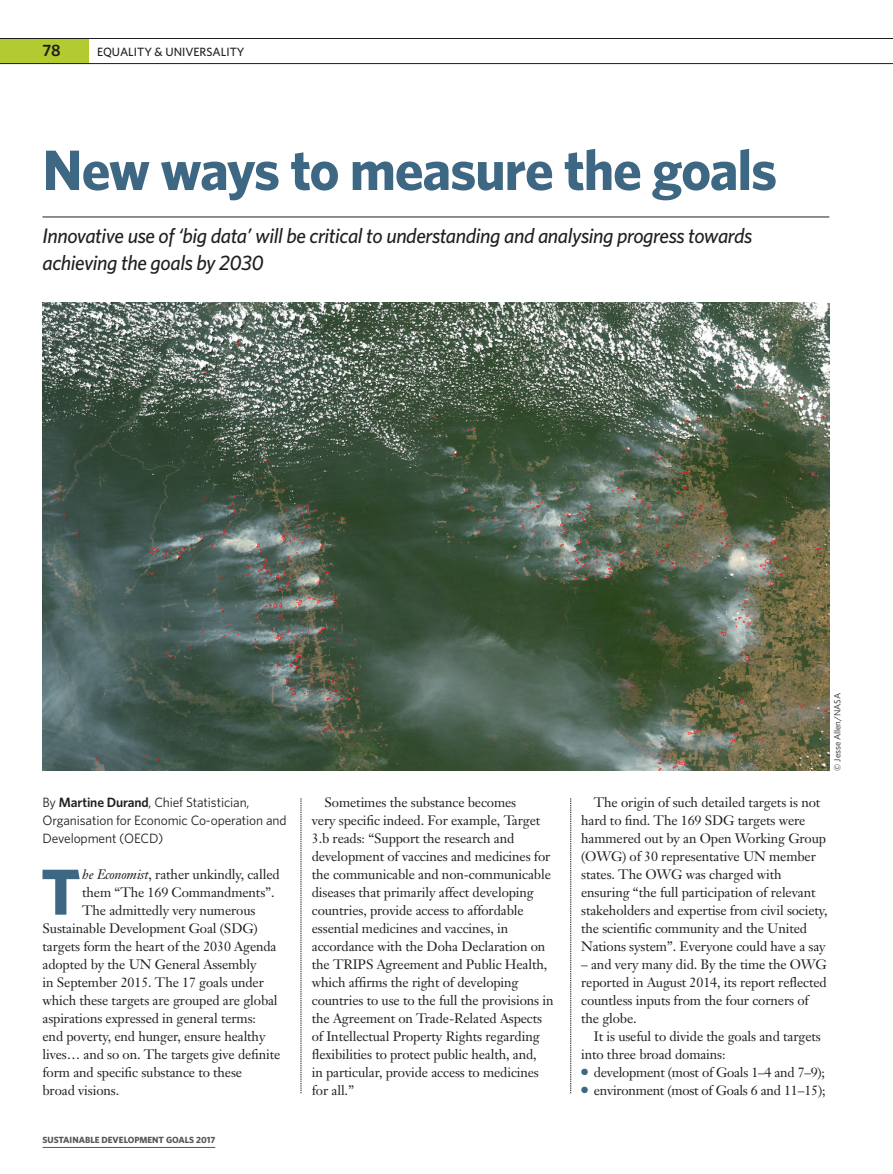
<style>
.page{position:relative;width:893px;height:1174px;background:#fff}
.page>*{position:absolute;margin:0;border:0;box-sizing:border-box;transform-origin:0 0}
.Body_DC{font:700 65.1px "Whitney";color:#3d6782}
.Headline{font:700 57px "Whitney";letter-spacing:-.025em;color:#3d6782}
.Standfirst{font:italic 500 21px/27px "Whitney";letter-spacing:-.02em;color:#231f20}
.t1{font:600 16.5px "Whitney";color:#1c1e1c}
.Body_para{font:13.5px/18px "Janson Text";letter-spacing:-.01em;color:#231f20}
.Body_DC-2{font:13.5px "Janson Text";letter-spacing:-.01em;color:#231f20}
.Byline{font:13.5px/18px "Whitney";letter-spacing:-.01em;color:#231f20}
.t2{font:500 12px "Whitney";color:#231f20}
.t3{font:700 9px "Whitney";color:#575756}
.Credit{font:9px "Whitney";letter-spacing:-.01em;color:#231f20}
.s1{font-weight:600}
.s2{font-style:italic}
.s3{color:#3d6782}
</style>
<div class="page">
<hr style="left:42px;top:217px;width:787px;height:1px;background:#231f20">
<img style="left:43px;top:302px;width:786px;height:468px">
<hr style="left:43px;top:1147px;width:172px;height:1px;background:#575756">
<div style="left:0;top:38px;width:89px;height:26px;background:#b4ca31"></div>
<hr style="left:0;top:38px;width:893px;height:1px;background:#1c1e1c">
<hr style="left:0;top:63px;width:893px;height:1px;background:#1c1e1c">
<svg style="left:301px;top:798px;width:1px;height:295px"></svg>
<svg style="left:570px;top:798px;width:1px;height:295px"></svg>
<p class="t1" style="left:43px;top:40px;width:20px">78</p>
<p class="t2" style="left:97px;top:43px;width:149px">EQUALITY &amp; UNIVERSALITY</p>
<p class="Headline" style="left:42px;top:132px;width:736px">New ways to measure the goals</p>
<p class="Standfirst" style="left:42px;top:222px;width:711px">Innovative use of ‘big data’ will be critical to understanding and analysing progress towards achieving the goals by 2030</p>
<p class="Credit" style="left:831px;top:770px;width:79px;rotate:-90deg">© Jesse Allen/NASA</p>
<p class="Byline" style="left:43px;top:792px;width:246px">By <span class="s1">Martine Durand</span>, Chief Statistician,<br>Organisation for Economic Co-operation and<br>Development (OECD)</p>
<p class="Body_DC" style="left:41px;top:848px;width:41px">T</p>
<p class="Body_DC-2" style="left:82px;top:865px;width:199px"><span class="s2">he Economist</span>, rather unkindly, called</p>
<p class="Body_DC-2" style="left:82px;top:883px;width:194px">them “The 169 Commandments”.</p>
<p class="Body_DC-2" style="left:82px;top:901px;width:175px">The admittedly very numerous</p>
<p class="Body_DC-2" style="left:43px;top:919px;width:217px">Sustainable Development Goal (SDG)</p>
<p class="Body_DC-2" style="left:43px;top:937px;width:236px">targets form the heart of the 2030 Agenda</p>
<p class="Body_DC-2" style="left:43px;top:955px;width:215px">adopted by the UN General Assembly</p>
<p class="Body_DC-2" style="left:43px;top:973px;width:223px">in September 2015. The 17 goals under</p>
<p class="Body_DC-2" style="left:43px;top:991px;width:237px">which these targets are grouped are global</p>
<p class="Body_DC-2" style="left:43px;top:1009px;width:215px">aspirations expressed in general terms:</p>
<p class="Body_DC-2" style="left:43px;top:1027px;width:224px">end poverty, end hunger, ensure healthy</p>
<p class="Body_DC-2" style="left:43px;top:1045px;width:239px">lives… and so on. The targets give definite</p>
<p class="Body_DC-2" style="left:43px;top:1063px;width:201px">form and specific substance to these</p>
<p class="Body_DC-2" style="left:43px;top:1081px;width:78px">broad visions.</p>
<p class="t3" style="left:43px;top:1133px;width:174px">SUSTAINABLE DEVELOPMENT GOALS 2017</p>
<p class="Body_para" style="left:312px;top:793px;width:243px;text-indent:13px">Sometimes the substance becomes<br>very specific indeed. For example, Target 3.b reads: “Support the research and development of vaccines and medicines for the communicable and non-communicable diseases that primarily affect developing countries, provide access to affordable essential medicines and vaccines, in accordance with the Doha Declaration on the TRIPS Agreement and Public Health, which affirms the right of developing countries to use to the full the provisions in the Agreement on Trade-Related Aspects of Intellectual Property Rights regarding flexibilities to protect public health, and,<br>in particular, provide access to medicines for all.”</p>
<p class="Body_para" style="left:581px;top:793px;width:248px;text-indent:13px">The origin of such detailed targets is not hard to find. The 169 SDG targets were hammered out by an Open Working Group (OWG) of 30 representative UN member states. The OWG was charged with ensuring “the full participation of relevant stakeholders and expertise from civil society, the scientific community and the United Nations system”. Everyone could have a say</p>
<p class="Body_para" style="left:581px;top:955px;width:247px">– and very many did. By the time the OWG reported in August 2014, its report reflected countless inputs from the four corners of the globe.</p>
<p class="Body_para" style="left:581px;top:1027px;width:241px;text-indent:13px">It is useful to divide the goals and targets into three broad domains:</p>
<p class="Body_para" style="left:581px;top:1063px;width:245px"><span class="s3">●</span> development (most of Goals 1–4 and 7–9);</p>
<p class="Body_para" style="left:581px;top:1081px;width:246px"><span class="s3">●</span> environment (most of Goals 6 and 11–15);</p>
</div>
